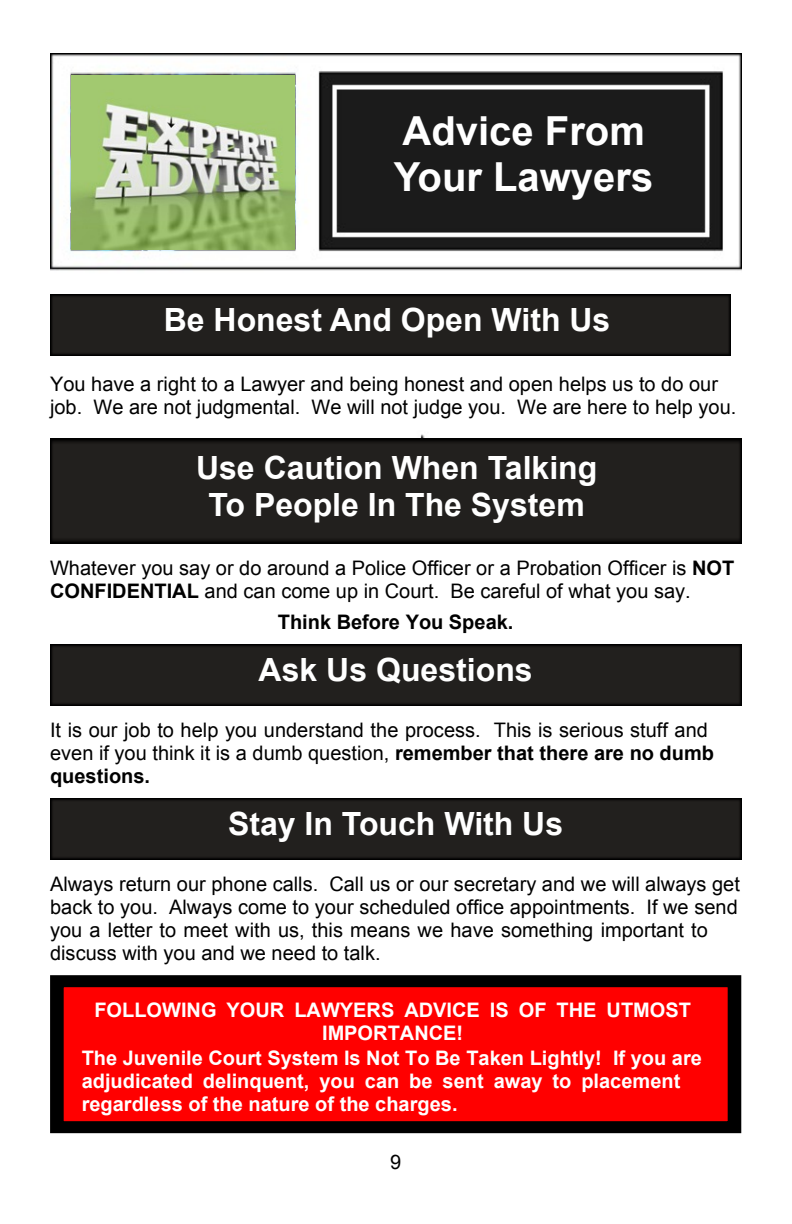
<style>
.page{position:relative;width:792px;height:1224px;background:#fff}
.page>*{position:absolute;margin:0;border:0;box-sizing:border-box;transform-origin:0 0}
.t1{font:700 40px/45.8px "Arial";color:#fff}
.t2{font:700 32px/36.6px "Arial";color:#fff;text-align:center}
.t3{font:20px/23px "Arial";color:#000}
.t4{font:700 20px/23px "Arial";color:#fff;text-align:center}
.t5{font:700 20px "Arial";color:#000}
.s1{font-weight:700}
</style>
<div class="page">
<img style="left:50px;top:54px;width:691px;height:383px">
<img style="left:50px;top:295px;width:681px;height:61px">
<img style="left:50px;top:439px;width:691px;height:105px">
<img style="left:50px;top:645px;width:691px;height:61px">
<img style="left:50px;top:799px;width:691px;height:61px">
<div style="left:50px;top:975px;width:691px;height:158px;background:#000;border:2px solid #000"></div>
<div style="left:62px;top:985px;width:668px;height:138px;background:#f00;border:2px solid #000"></div>
<img style="left:72px;top:75px;width:223px;height:174px">
<h1 class="t1" style="left:394px;top:112px;width:261px">Advice From<br>Your Lawyers</h1>
<h2 class="t2" style="left:164px;top:305px;width:448px">Be Honest And Open With Us</h2>
<p class="t3" style="left:50px;top:375px;width:688px">You have a right to a Lawyer and being honest and open helps us to do our job. We are not judgmental. We will not judge you. We are here to help you.</p>
<h2 class="t2" style="left:196px;top:453px;width:403px">Use Caution When Talking<br>To People In The System</h2>
<p class="t3" style="left:50px;top:559px;width:686px">Whatever you say or do around a Police Officer or a Probation Officer is <span class="s1">NOT<br>CONFIDENTIAL</span> and can come up in Court. Be careful of what you say.</p>
<p class="t5" style="left:278px;top:615px;width:237px">Think Before You Speak.</p>
<h2 class="t2" style="left:259px;top:655px;width:276px">Ask Us Questions</h2>
<p class="t3" style="left:50px;top:721px;width:665px">It is our job to help you understand the process. This is serious stuff and even if you think it is a dumb question, <span class="s1">remember that there are no dumb questions.</span></p>
<h2 class="t2" style="left:228px;top:809px;width:337px">Stay In Touch With Us</h2>
<p class="t3" style="left:50px;top:875px;width:691px">Always return our phone calls. Call us or our secretary and we will always get back to you. Always come to your scheduled office appointments. If we send you a letter to meet with us, this means we have something important to discuss with you and we need to talk.</p>
<p class="t4" style="left:94px;top:1001px;width:598px">FOLLOWING YOUR LAWYERS ADVICE IS OF THE UTMOST<br>IMPORTANCE!</p>
<p class="t4" style="left:82px;top:1049px;width:622px;text-align:left">The Juvenile Court System Is Not To Be Taken Lightly! If you are adjudicated delinquent, you can be sent away to placement regardless of the nature of the charges.</p>
<p class="t3" style="left:390px;top:1152px;width:13px">9</p>
</div>
